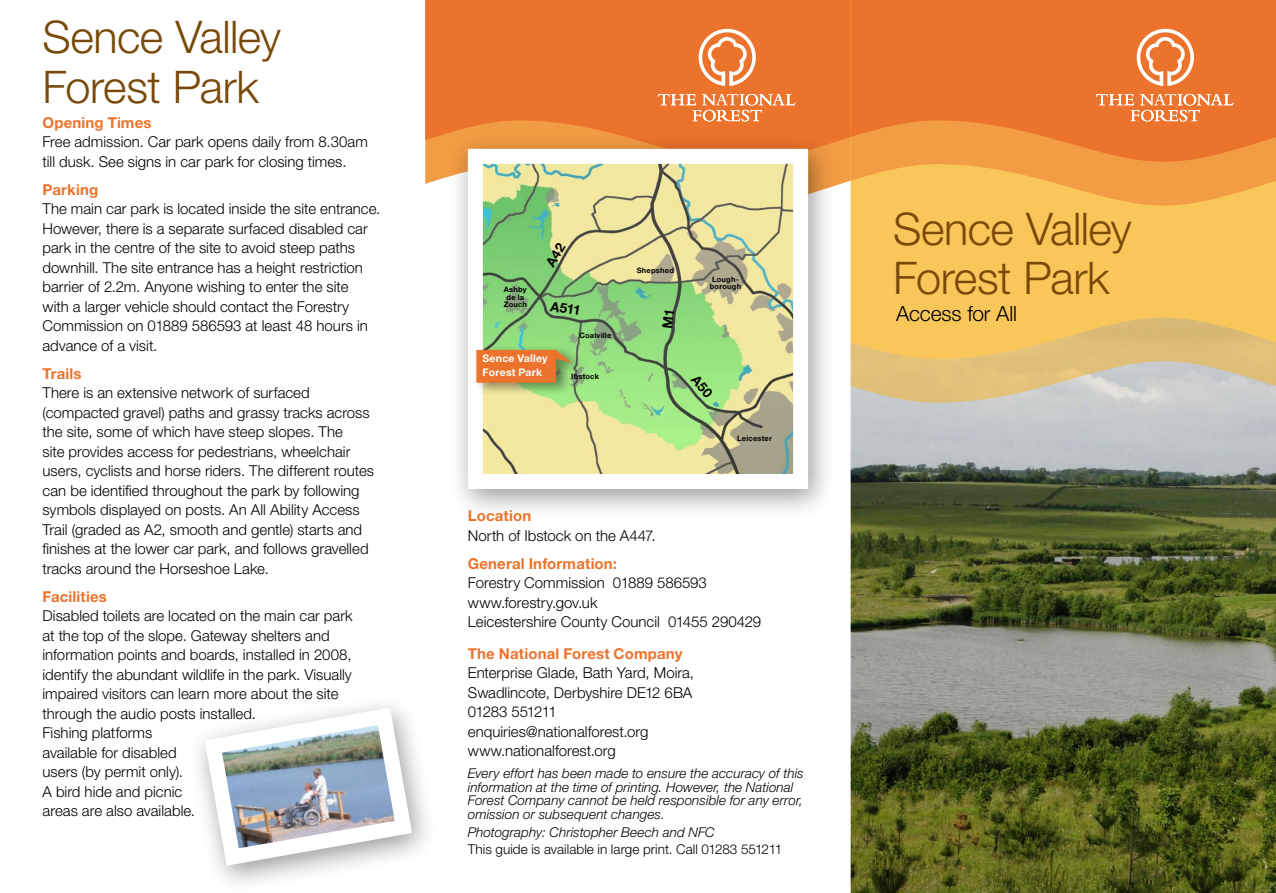
<style>
.page{position:relative;width:1276px;height:893px;background:#fff}
.page>*{position:absolute;margin:0;border:0;box-sizing:border-box;transform-origin:0 0}
.t1{font:300 45px/49.5px "Helvetica Neue LT Std";letter-spacing:-.01em;color:#784908}
.t2{font:300 21px "Helvetica Neue LT Std";letter-spacing:-.005em;color:#000}
.t3{font:300 15px/19.5px "Helvetica Neue LT Std";color:#000}
.t4{font:700 15px "Helvetica Neue LT Std";letter-spacing:.01em;color:#ec732c}
.t5{font:italic 300 13.5px/13.5px "Helvetica Neue LT Std";letter-spacing:.005em;color:#000}
.t6{font:300 13.5px "Helvetica Neue LT Std";letter-spacing:.005em;color:#000}
.t7{font:700 13.5px "Helvetica Neue LT Std";color:#000}
.t8{font:700 10.5px/13.5px "Helvetica Neue LT Std";letter-spacing:.02em;color:#fff}
.t9{font:700 7.5px/7.5px "Helvetica Neue LT Std";letter-spacing:.025em;color:#000;text-align:center}
</style>
<div class="page">
<img style="left:850px;top:403px;width:426px;height:490px">
<div style="left:425px;top:0;width:425px;height:162px;background:#ec732c"></div>
<svg style="left:850px;top:359px;width:426px;height:44px;background:#d7c6a0"></svg>
<svg style="left:850px;top:206px;width:426px;height:153px;background:#f5c45e"></svg>
<svg style="left:850px;top:162px;width:426px;height:44px;background:#f5b14e"></svg>
<svg style="left:850px;top:0;width:426px;height:162px;background:#ec792f"></svg>
<svg style="left:1136px;top:29px;width:58px;height:57px"></svg>
<svg style="left:1096px;top:94px;width:137px;height:27px;background:#f0925b"></svg>
<svg style="left:698px;top:29px;width:58px;height:57px"></svg>
<svg style="left:658px;top:94px;width:137px;height:27px;background:#f0925b"></svg>
<div style="left:447px;top:131px;width:388px;height:388px;background:#000;opacity:.4"></div>
<img style="left:484px;top:165px;width:308px;height:308px">
<div style="left:468px;top:149px;width:340px;height:340px;border:15px solid #fff"></div>
<div style="left:474px;top:345px;width:112px;height:50px;background:#000;opacity:.4"></div>
<svg style="left:476px;top:350px;width:96px;height:33px;background:#db7d35"></svg>
<img style="left:198px;top:704px;width:223px;height:170px">
<svg style="left:545px;top:242px;width:21px;height:26px"></svg>
<svg style="left:662px;top:311px;width:12px;height:17px"></svg>
<svg style="left:690px;top:374px;width:23px;height:25px"></svg>
<h1 class="t1" style="left:43px;top:12px;width:240px">Sence Valley<br>Forest Park</h1>
<p class="t4" style="left:43px;top:113px;width:110px">Opening Times</p>
<p class="t3" style="left:43px;top:132px;width:327px">Free admission. Car park opens daily from 8.30am till dusk. See signs in car park for closing times.</p>
<p class="t4" style="left:43px;top:180px;width:57px">Parking</p>
<p class="t3" style="left:43px;top:199px;width:339px">The main car park is located inside the site entrance.<br>However, there is a separate surfaced disabled car park in the centre of the site to avoid steep paths downhill. The site entrance has a height restriction barrier of 2.2m. Anyone wishing to enter the site<br>with a larger vehicle should contact the Forestry Commission on 01889 586593 at least 48 hours in advance of a visit.</p>
<p class="t4" style="left:43px;top:364px;width:41px">Trails</p>
<p class="t3" style="left:43px;top:383px;width:333px">There is an extensive network of surfaced (compacted gravel) paths and grassy tracks across the site, some of which have steep slopes. The<br>site provides access for pedestrians, wheelchair users, cyclists and horse riders. The different routes can be identified throughout the park by following symbols displayed on posts. An All Ability Access Trail (graded as A2, smooth and gentle) starts and finishes at the lower car park, and follows gravelled tracks around the Horseshoe Lake.</p>
<p class="t4" style="left:43px;top:587px;width:66px">Facilities</p>
<p class="t3" style="left:43px;top:606px;width:312px">Disabled toilets are located on the main car park at the top of the slope. Gateway shelters and information points and boards, installed in 2008, identify the abundant wildlife in the park. Visually impaired visitors can learn more about the site through the audio posts installed.<br>Fishing platforms<br>available for disabled<br>users (by permit only).<br>A bird hide and picnic<br>areas are also available.</p>
<p class="t9" style="left:504px;top:286px;width:25px">Ashby de la<br>Zouch</p>
<p class="t7" style="left:552px;top:298px;width:32px;rotate:9deg">A511</p>
<p class="t9" style="left:579px;top:331px;width:33px">Coalville</p>
<p class="t8" style="left:482px;top:351px;width:67px">Sence Valley<br>Forest Park</p>
<p class="t9" style="left:571px;top:372px;width:29px">Ibstock</p>
<p class="t9" style="left:637px;top:266px;width:39px">Shepshed</p>
<p class="t9" style="left:710px;top:275px;width:33px">Lough&shy;borough</p>
<p class="t9" style="left:737px;top:435px;width:36px">Leicester</p>
<p class="t4" style="left:468px;top:506px;width:65px">Location</p>
<p class="t3" style="left:468px;top:525px;width:189px">North of Ibstock on the A447.</p>
<p class="t4" style="left:468px;top:554px;width:151px">General Information:</p>
<p class="t3" style="left:468px;top:573px;width:295px">Forestry Commission 01889 586593 www.forestry.gov.uk<br>Leicestershire County Council 01455 290429</p>
<p class="t4" style="left:468px;top:644px;width:216px">The National Forest Company</p>
<p class="t3" style="left:468px;top:663px;width:228px">Enterprise Glade, Bath Yard, Moira,<br>Swadlincote, Derbyshire DE12 6BA<br>01283 551211 enquiries@nationalforest.org www.nationalforest.org</p>
<p class="t5" style="left:468px;top:766px;width:337px">Every effort has been made to ensure the accuracy of this information at the time of printing. However, the National Forest Company cannot be held responsible for any error, omission or subsequent changes.</p>
<p class="t5" style="left:468px;top:825px;width:248px">Photography: Christopher Beech and NFC</p>
<p class="t6" style="left:468px;top:841px;width:316px">This guide is available in large print. Call 01283 551211</p>
<h1 class="t1" style="left:893px;top:203px;width:240px">Sence Valley<br>Forest Park</h1>
<h2 class="t2" style="left:896px;top:301px;width:122px">Access for All</h2>
</div>
